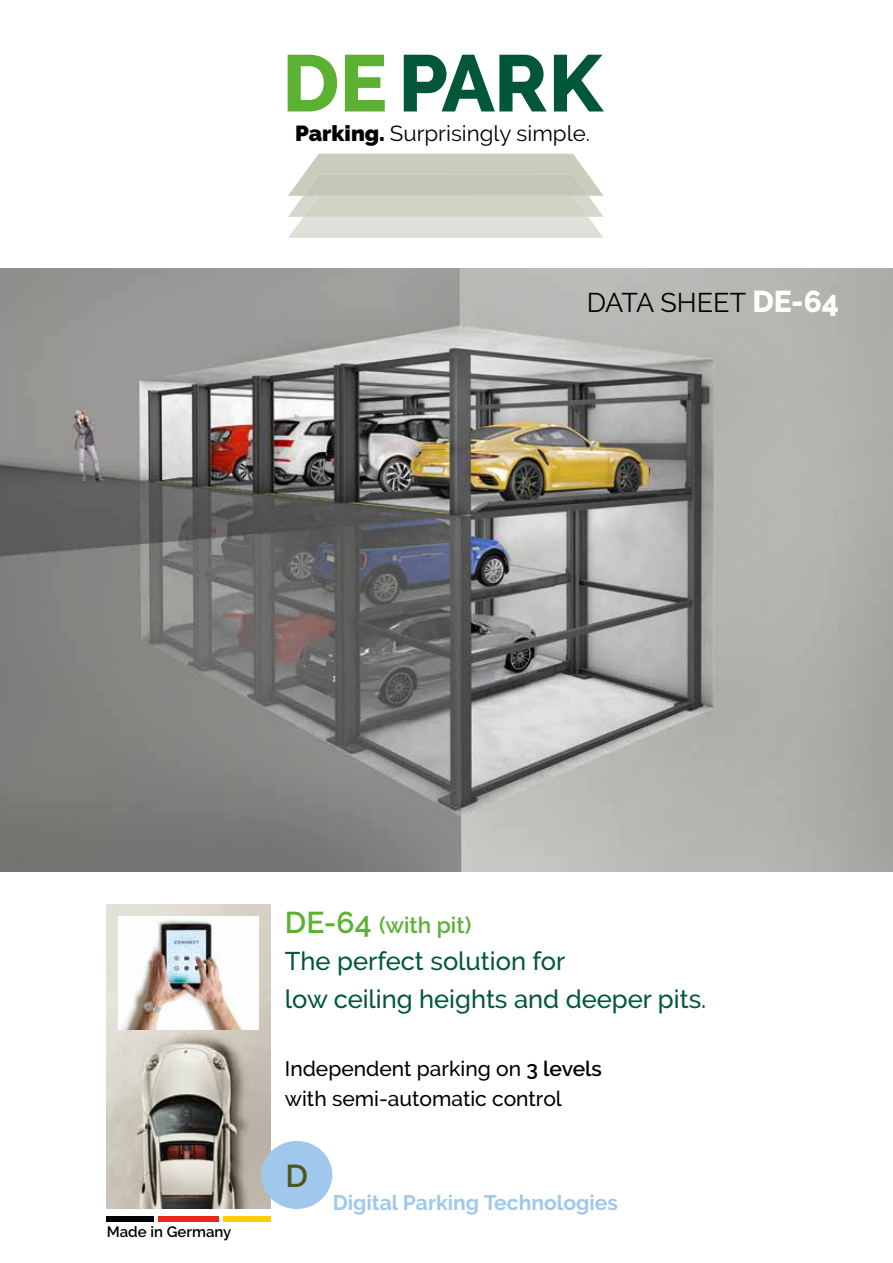
<style>
.page{position:relative;width:893px;height:1263px;background:#fff}
.page>*{position:absolute;margin:0;border:0;box-sizing:border-box;transform-origin:0 0}
.t1{font:600 31.5px "Raleway";color:#51541f}
.t2{font:27px "Raleway";color:#000}
.t3{font:500 25.5px/37.5px "Raleway";color:#015737}
.t4{font:600 22.5px "Raleway";color:#5cb132}
.t5{font:21.75px "Raleway";color:#000}
.t6{font:500 21px/30px "Raleway";color:#000}
.t7{font:700 21px "Raleway";color:#9fc8ec}
.t8{font:600 15px "Raleway";color:#000}
.s1{font-weight:900}
.s2{font-weight:800;font-size:30px;color:#fff}
.s3{font-size:30px}
.s4{font-weight:600}
</style>
<div class="page">
<img style="left:0;top:269px;width:893px;height:603px">
<div style="left:107px;top:1217px;width:47px;height:5px;background:#000"></div>
<div style="left:158px;top:1217px;width:61px;height:5px;background:#e52621"></div>
<div style="left:223px;top:1217px;width:47px;height:5px;background:#ffcc05"></div>
<svg style="left:288px;top:154px;width:316px;height:84px;background:#d5d4c9"></svg>
<svg style="left:554px;top:55px;width:50px;height:56px"></svg>
<svg style="left:404px;top:55px;width:143px;height:56px"></svg>
<svg style="left:345px;top:55px;width:40px;height:56px"></svg>
<svg style="left:288px;top:55px;width:49px;height:56px"></svg>
<img style="left:107px;top:904px;width:163px;height:305px">
<img style="left:118px;top:916px;width:140px;height:113px">
<div style="left:261px;top:1141px;width:71px;height:68px;background:#9fc8ec;border-radius:50%"></div>
<p class="t5" style="left:295px;top:120px;width:297px"><span class="s1">Parking.</span> Surprisingly simple.</p>
<p class="t2" style="left:587px;top:287px;width:254px">DATA SHEET <span class="s2">DE-64</span></p>
<p class="t8" style="left:107px;top:1223px;width:126px">Made in Germany</p>
<p class="t4" style="left:285px;top:912px;width:188px"><span class="s3">DE-64</span> (with pit)</p>
<p class="t3" style="left:285px;top:942px;width:423px">The perfect solution for<br>low ceiling heights and deeper pits.</p>
<p class="t6" style="left:285px;top:1054px;width:319px">Independent parking on <span class="s4">3 levels </span>with semi-automatic control</p>
<h1 class="t1" style="left:286px;top:1157px;width:24px">D</h1>
<p class="t7" style="left:333px;top:1190px;width:287px">Digital Parking Technologies</p>
</div>
